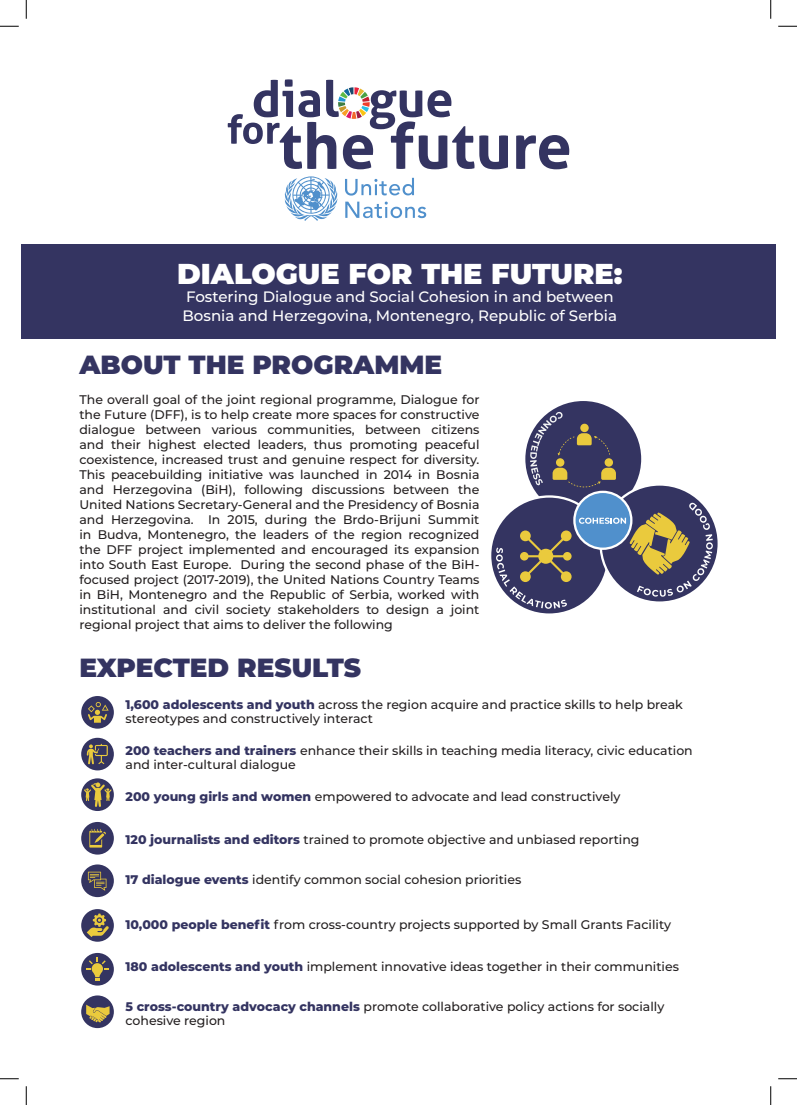
<style>
.page{position:relative;width:797px;height:1105px;background:#fff}
.page>*{position:absolute;margin:0;border:0;box-sizing:border-box;transform-origin:0 0}
.t1{font:900 28.75px "Montserrat";color:#fff}
.t2{font:900 26.25px "Montserrat";color:#343461}
.t3{font:500 15px "Montserrat";color:#fff}
.List_Paragraph{font:500 12.5px/15px "Montserrat";color:#231f20}
.s1{font-weight:800;color:#343461}
</style>
<div class="page">
<div style="left:21px;top:244px;width:754px;height:95px;background:#343461"></div>
<div style="left:81px;top:822px;width:33px;height:32px;background:#343461;border-radius:50%"></div>
<div style="left:81px;top:864px;width:33px;height:33px;background:#343461;border-radius:50%"></div>
<div style="left:81px;top:909px;width:33px;height:33px;background:#343461;border-radius:50%"></div>
<div style="left:81px;top:953px;width:33px;height:32px;background:#343461;border-radius:50%"></div>
<div style="left:81px;top:995px;width:33px;height:33px;background:#343461;border-radius:50%"></div>
<div style="left:524px;top:400px;width:118px;height:118px;background:#343461;border-radius:50%"></div>
<div style="left:490px;top:496px;width:118px;height:119px;background:#343461;border-radius:50%"></div>
<svg style="left:600px;top:484px;width:118px;height:119px"></svg>
<svg style="left:530px;top:411px;width:86px;height:76px"></svg>
<svg style="left:496px;top:530px;width:75px;height:79px"></svg>
<svg style="left:574px;top:492px;width:57px;height:57px"></svg>
<div style="left:573px;top:491px;width:59px;height:59px;border:2px solid #fff;border-radius:50%"></div>
<svg style="left:579px;top:502px;width:134px;height:95px"></svg>
<div style="left:81px;top:738px;width:33px;height:32px;background:#343461;border-radius:50%"></div>
<svg style="left:87px;top:744px;width:21px;height:20px"></svg>
<svg style="left:81px;top:778px;width:33px;height:33px"></svg>
<svg style="left:84px;top:782px;width:28px;height:25px"></svg>
<div style="left:81px;top:696px;width:33px;height:33px;background:#343461;border-radius:50%"></div>
<svg style="left:88px;top:702px;width:21px;height:21px"></svg>
<svg style="left:89px;top:829px;width:17px;height:18px"></svg>
<svg style="left:88px;top:872px;width:18px;height:18px"></svg>
<svg style="left:87px;top:913px;width:22px;height:24px"></svg>
<svg style="left:86px;top:957px;width:22px;height:24px"></svg>
<svg style="left:86px;top:1005px;width:24px;height:17px"></svg>
<svg style="left:516px;top:135px;width:53px;height:34px"></svg>
<svg style="left:285px;top:176px;width:53px;height:45px"></svg>
<svg style="left:345px;top:178px;width:69px;height:18px"></svg>
<svg style="left:345px;top:202px;width:81px;height:16px"></svg>
<svg style="left:228px;top:79px;width:280px;height:90px"></svg>
<svg style="left:0;top:25px;width:19px;height:2px"></svg>
<svg style="left:778px;top:25px;width:19px;height:2px"></svg>
<svg style="left:0;top:1078px;width:19px;height:1px"></svg>
<svg style="left:778px;top:1078px;width:19px;height:1px"></svg>
<svg style="left:25px;top:0;width:2px;height:19px"></svg>
<svg style="left:25px;top:1086px;width:2px;height:19px"></svg>
<svg style="left:770px;top:0;width:1px;height:19px"></svg>
<svg style="left:770px;top:1086px;width:1px;height:19px"></svg>
<p class="t1" style="left:177px;top:253px;width:447px">DIALOGUE FOR THE FUTURE:</p>
<p class="t3" style="left:186px;top:287px;width:429px">Fostering Dialogue and Social Cohesion in and between</p>
<p class="t3" style="left:182px;top:305px;width:436px">Bosnia and Herzegovina, Montenegro, Republic of Serbia</p>
<p class="t2" style="left:79px;top:345px;width:364px">ABOUT THE PROGRAMME</p>
<p class="List_Paragraph" style="left:79px;top:392px;width:401px;text-align:justify">The overall goal of the joint regional programme, Dialogue for the Future (DFF), is to help create more spaces for constructive dialogue between various communities, between citizens and their highest elected leaders, thus promoting peaceful coexistence, increased trust and genuine respect for diversity.<br>This peacebuilding initiative was launched in 2014 in Bosnia and Herzegovina (BiH), following discussions between the United Nations Secretary-General and the Presidency of Bosnia and Herzegovina. In 2015, during the Brdo-Brijuni Summit in Budva, Montenegro, the leaders of the region recognized the DFF project implemented and encouraged its expansion into South East Europe. During the second phase of the BiH&shy;focused project (2017-2019), the United Nations Country Teams in BiH, Montenegro and the Republic of Serbia, worked with institutional and civil society stakeholders to design a joint regional project that aims to deliver the following</p>
<p class="t2" style="left:79px;top:648px;width:283px">EXPECTED RESULTS</p>
<p class="List_Paragraph" style="left:125px;top:697px;width:559px;line-height:13.8px"><span class="s1">1,600 adolescents and youth</span> across the region acquire and practice skills to help break stereotypes and constructively interact</p>
<p class="List_Paragraph" style="left:125px;top:743px;width:568px;line-height:13.8px"><span class="s1">200 teachers and trainers</span> enhance their skills in teaching media literacy, civic education and inter-cultural dialogue</p>
<p class="List_Paragraph" style="left:125px;top:789px;width:496px"><span class="s1">200 young girls and women</span> empowered to advocate and lead constructively</p>
<p class="List_Paragraph" style="left:125px;top:831px;width:515px"><span class="s1">120 journalists and editors</span> trained to promote objective and unbiased reporting</p>
<p class="List_Paragraph" style="left:125px;top:871px;width:397px"><span class="s1">17 dialogue events</span> identify common social cohesion priorities</p>
<p class="List_Paragraph" style="left:125px;top:916px;width:547px"><span class="s1">10,000 people benefit</span> from cross-country projects supported by Small Grants Facility</p>
<p class="List_Paragraph" style="left:125px;top:959px;width:555px"><span class="s1">180 adolescents and youth</span> implement innovative ideas together in their communities</p>
<p class="List_Paragraph" style="left:125px;top:999px;width:540px;line-height:13.8px"><span class="s1">5 cross-country advocacy channels</span> promote collaborative policy actions for socially cohesive region</p>
</div>
